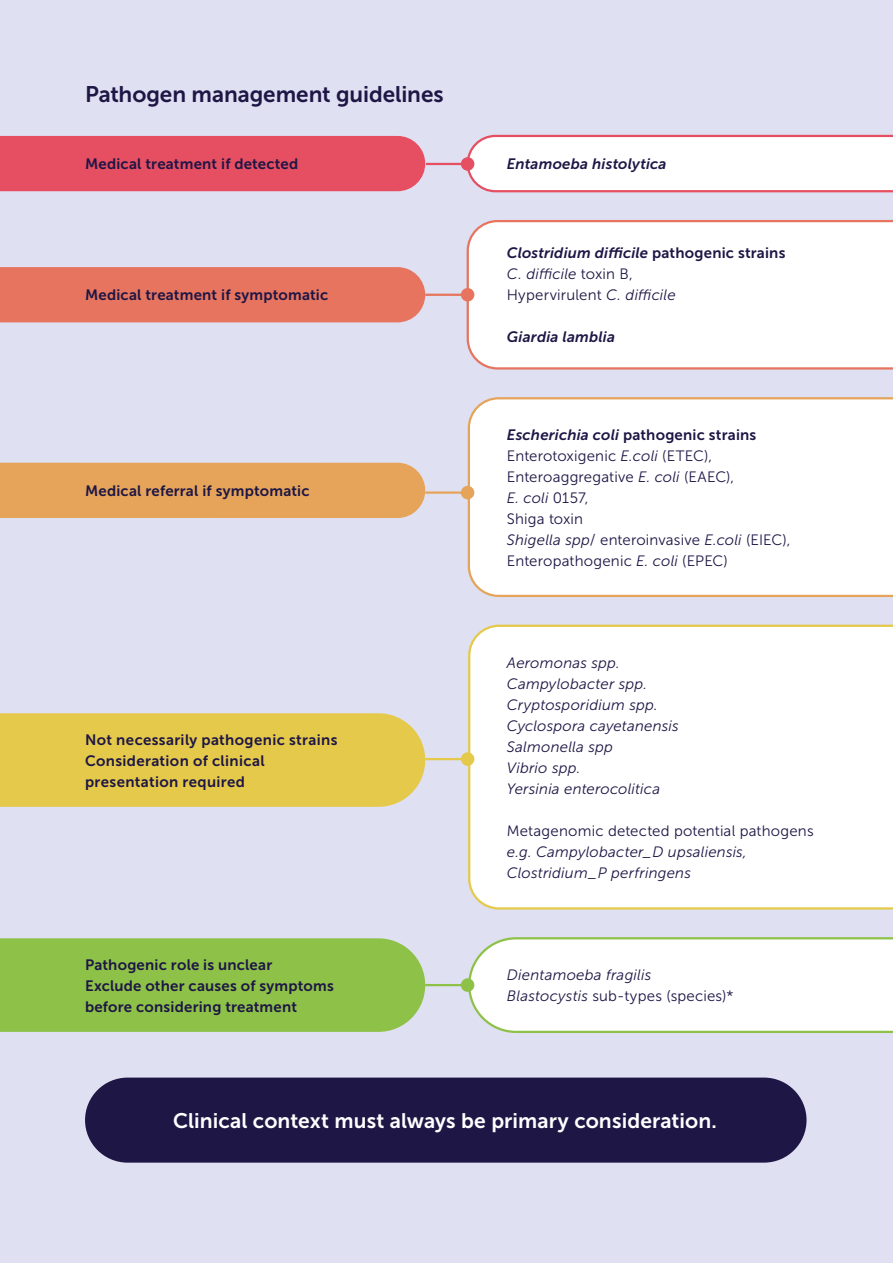
<style>
.page{position:relative;width:893px;height:1263px;background:#dfe0f1}
.page>*{position:absolute;margin:0;border:0;box-sizing:border-box;transform-origin:0 0}
.t1{font:22.5px "Museo Sans 700";letter-spacing:-.005em;color:#1e1645}
.t2{font:21px "Museo Sans 700";letter-spacing:.005em;color:#fff}
.t3{font:15px/21px "Museo Sans 700";letter-spacing:.015em;color:#1e1645}
.t4{font:italic 15px/21px "Museo Sans 300";letter-spacing:.01em;color:#1e1645}
.t5{font:15px/21px "Museo Sans 300";letter-spacing:.01em;color:#1e1645}
.t6{font:italic 15px "Museo Sans 700";letter-spacing:.01em;color:#1e1645}
.s1{font-style:normal}
.s2{font-style:italic}
</style>
<div class="page">
<svg style="left:468px;top:937px;width:425px;height:96px;background:#f8fbf5"></svg>
<div style="left:467px;top:220px;width:426px;height:150px;background:#fff"></div>
<div style="left:468px;top:397px;width:425px;height:200px;background:#fff"></div>
<div style="left:468px;top:625px;width:425px;height:284px;background:#fff"></div>
<svg style="left:467px;top:134px;width:426px;height:59px;background:#fbeff2"></svg>
<div style="left:0;top:136px;width:425px;height:55px;background:#e64e61"></div>
<div style="left:0;top:267px;width:425px;height:55px;background:#e6745e"></div>
<svg style="left:0;top:463px;width:425px;height:344px"></svg>
<div style="left:0;top:938px;width:425px;height:94px;background:#8dc148"></div>
<hr style="left:426px;top:163px;width:42px;height:2px;background:#e64e61">
<div style="left:461px;top:157px;width:13px;height:14px;background:#e64e61;border-radius:50%"></div>
<hr style="left:425px;top:294px;width:43px;height:2px;background:#e6745e">
<div style="left:461px;top:288px;width:13px;height:13px;background:#e6745e;border-radius:50%"></div>
<hr style="left:425px;top:491px;width:43px;height:3px;background:#e5a45a">
<div style="left:461px;top:486px;width:13px;height:13px;background:#e5a45a;border-radius:50%"></div>
<hr style="left:425px;top:758px;width:43px;height:2px;background:#e4c94a">
<div style="left:461px;top:752px;width:13px;height:14px;background:#e4c94a;border-radius:50%"></div>
<hr style="left:425px;top:984px;width:43px;height:2px;background:#8dc148">
<div style="left:461px;top:978px;width:13px;height:14px;background:#8dc148;border-radius:50%"></div>
<div style="left:85px;top:1077px;width:721px;height:85px;background:#1e1645;border-radius:43px"></div>
<h1 class="t1" style="left:85px;top:82px;width:360px">Pathogen management guidelines</h1>
<p class="t3" style="left:85px;top:154px;width:215px">Medical treatment if detected</p>
<p class="t6" style="left:507px;top:156px;width:161px">Entamoeba histolytica</p>
<p class="t3" style="left:85px;top:284px;width:245px">Medical treatment if symptomatic</p>
<p class="t3" style="left:85px;top:480px;width:226px">Medical referral if symptomatic</p>
<p class="t3" style="left:85px;top:729px;width:254px">Not necessarily pathogenic strains<br>Consideration of clinical presentation required</p>
<p class="t3" style="left:85px;top:954px;width:250px">Pathogenic role is unclear<br>Exclude other causes of symptoms before considering treatment</p>
<p class="t6" style="left:507px;top:245px;width:280px">Clostridium difficile <span class="s1">pathogenic strains</span></p>
<p class="t4" style="left:507px;top:264px;width:170px">C. difficile <span class="s1">toxin B,<br>Hypervirulent</span> C. difficile</p>
<p class="t6" style="left:507px;top:329px;width:110px">Giardia lamblia</p>
<p class="t3" style="left:507px;top:424px;width:251px"><span class="s2">Escherichia coli</span> pathogenic strains</p>
<p class="t5" style="left:507px;top:445px;width:285px">Enterotoxigenic <span class="s2">E.coli</span> (ETEC),<br>Enteroaggregative <span class="s2">E. coli</span> (EAEC),<br><span class="s2">E. coli</span> 0157,<br>Shiga toxin<br><span class="s2">Shigella spp</span>/ enteroinvasive <span class="s2">E.coli</span> (EIEC),<br>Enteropathogenic <span class="s2">E. coli</span> (EPEC)</p>
<p class="t4" style="left:507px;top:652px;width:173px">Aeromonas spp.<br>Campylobacter spp.<br>Cryptosporidium spp.<br>Cyclospora cayetanensis<br>Salmonella spp<br>Vibrio spp.<br>Yersinia enterocolitica</p>
<p class="t5" style="left:507px;top:820px;width:308px">Metagenomic detected potential pathogens</p>
<p class="t4" style="left:507px;top:841px;width:242px">e.g. Campylobacter_D upsaliensis,<br>Clostridium_P perfringens</p>
<p class="t4" style="left:507px;top:965px;width:228px">Dientamoeba fragilis<br>Blastocystis <span class="s1">sub-types (species)*</span></p>
<h2 class="t2" style="left:173px;top:1109px;width:545px">Clinical context must always be primary consideration.</h2>
</div>
